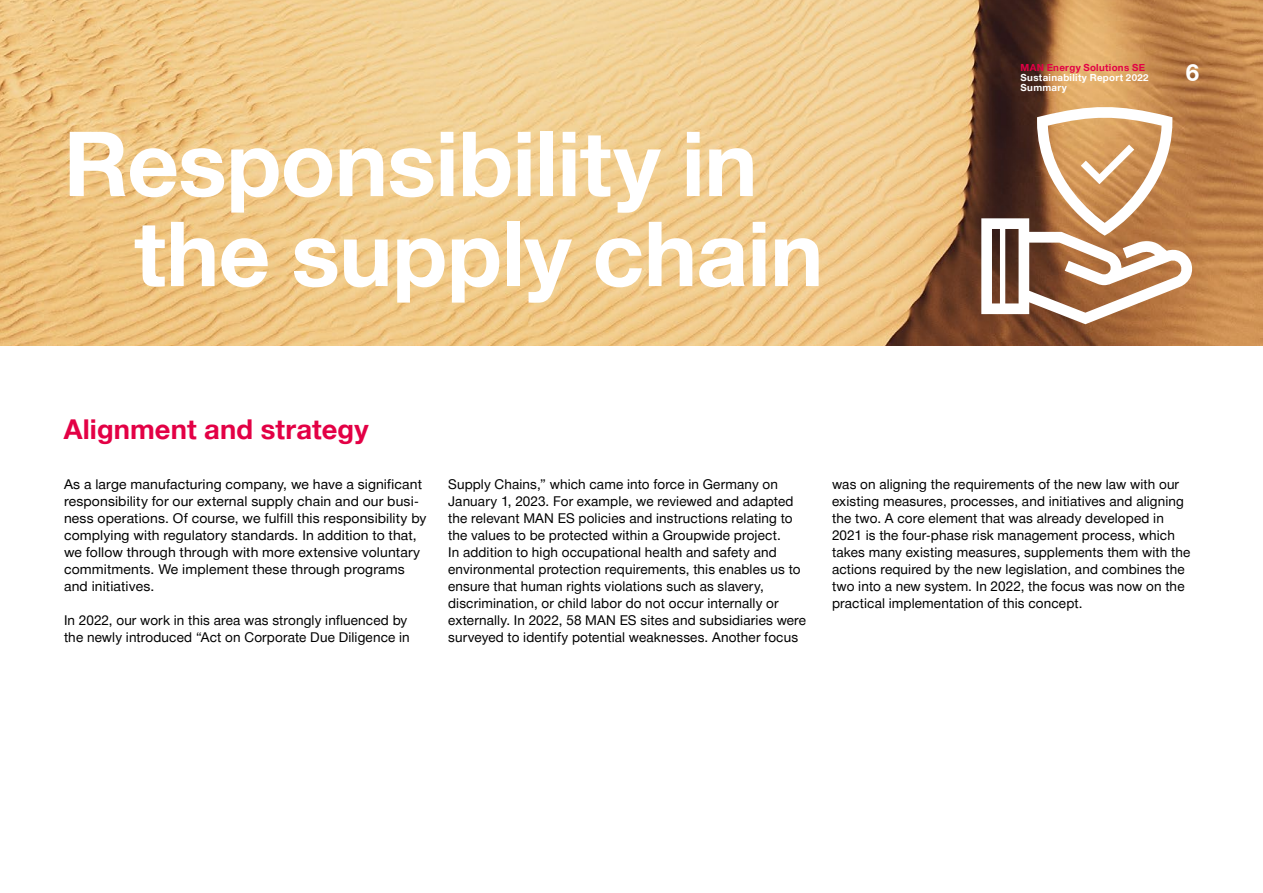
<style>
.page{position:relative;width:1263px;height:893px;background:#fff}
.page>*{position:absolute;margin:0;border:0;box-sizing:border-box;transform-origin:0 0}
.t1{font:700 90px/90px "Man Global";letter-spacing:-.005em;color:#fff}
.t2{font:700 27.3px "Man Global";letter-spacing:.005em;color:#e30045}
.t3{font:700 24px "Man Global";color:#fff}
.t4{font:13.5px/17px "Man Global";letter-spacing:.01em;color:#000}
.t5{font:700 9.75px/10.2px "Man Global";letter-spacing:.03em;color:#fff}
.t6{font:700 9.75px "Man Global";letter-spacing:.03em;color:#e30045}
</style>
<div class="page">
<img style="left:0;top:0;width:1263px;height:345px">
<svg style="left:981px;top:104px;width:211px;height:220px"></svg>
<h1 class="t1" style="left:134px;top:120px;width:691px;text-indent:-70px">Responsibility in the supply chain</h1>
<h2 class="t2" style="left:64px;top:413px;width:306px">Alignment and strategy</h2>
<p class="t6" style="left:1020px;top:62px;width:126px">MAN Energy Solutions SE</p>
<p class="t5" style="left:1020px;top:72px;width:130px">Sustainability Report 2022<br>Summary</p>
<h3 class="t3" style="left:1186px;top:59px;width:15px">6</h3>
<p class="t4" style="left:64px;top:476px;width:364px">As a large manufacturing company, we have a significant responsibility for our external supply chain and our busi&shy;ness operations. Of course, we fulfill this responsibility by complying with regulatory standards. In addition to that, we follow through through with more extensive voluntary commitments. We implement these through programs and initiatives.</p>
<p class="t4" style="left:64px;top:612px;width:347px">In 2022, our work in this area was strongly influenced by the newly introduced “Act on Corporate Due Diligence in</p>
<p class="t4" style="left:448px;top:476px;width:359px">Supply Chains,” which came into force in Germany on January 1, 2023. For example, we reviewed and adapted the relevant MAN ES policies and instructions relating to the values to be protected within a Groupwide project.<br>In addition to high occupational health and safety and environmental protection requirements, this enables us to ensure that human rights violations such as slavery, discrimination, or child labor do not occur internally or externally. In 2022, 58 MAN ES sites and subsidiaries were surveyed to identify potential weaknesses. Another focus</p>
<p class="t4" style="left:832px;top:476px;width:360px">was on aligning the requirements of the new law with our existing measures, processes, and initiatives and aligning the two. A core element that was already developed in 2021 is the four-phase risk management process, which takes many existing measures, supplements them with the actions required by the new legislation, and combines the two into a new system. In 2022, the focus was now on the practical implementation of this concept.</p>
</div>
